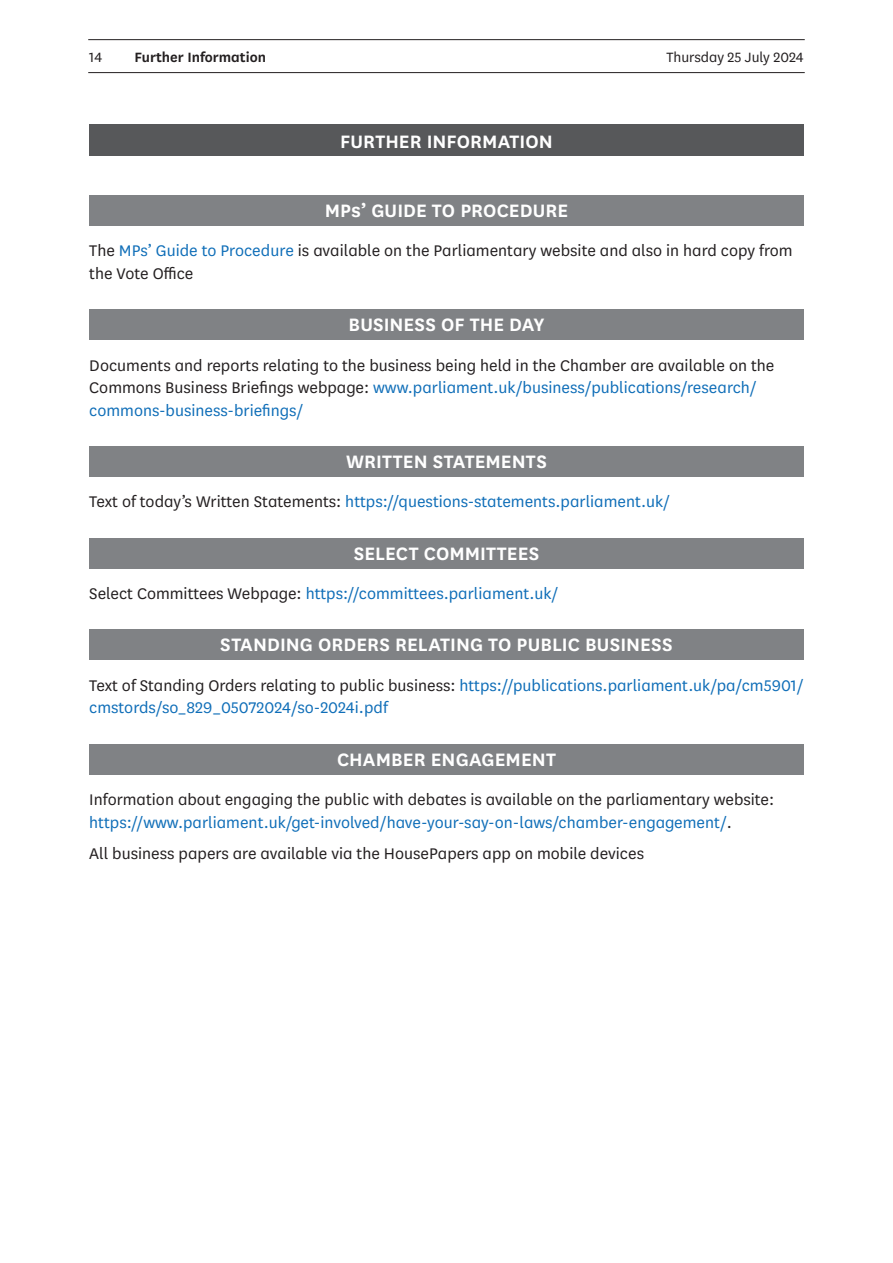
<style>
.page{position:relative;width:893px;height:1263px;background:#fff}
.page>*{position:absolute;margin:0;border:0;box-sizing:border-box;transform-origin:0 0}
.Heading2Grey{font:21px "National LFSN Semibold";letter-spacing:.005em;color:#fff}
.Heading1Grey{font:21px "National LFSN Semibold";letter-spacing:.005em;color:#fff}
.t1{font:18px/22.5px "National LFSN Book";color:#231f20}
.t2{font:18px/22.5px "National LFSN Book";color:#0f6eb8}
.t3{font:15.75px "National LFSN Book";color:#231f20}
.t4{font:15.75px "National LFSN Semibold";color:#231f20}
.s1{color:#0f6eb8}
.s2{color:#231f20}
</style>
<div class="page">
<hr style="left:88px;top:72px;width:717px;height:1px;background:#231f20">
<hr style="left:88px;top:39px;width:717px;height:1px;background:#231f20">
<div style="left:89px;top:124px;width:715px;height:32px;background:#57585a"></div>
<div style="left:89px;top:195px;width:715px;height:31px;background:#808285"></div>
<div style="left:89px;top:309px;width:715px;height:31px;background:#808285"></div>
<div style="left:89px;top:446px;width:715px;height:31px;background:#808285"></div>
<div style="left:89px;top:538px;width:715px;height:30px;background:#808285"></div>
<div style="left:89px;top:629px;width:715px;height:31px;background:#808285"></div>
<div style="left:89px;top:744px;width:715px;height:30px;background:#808285"></div>
<p class="t3" style="left:89px;top:47px;width:14px">14</p>
<p class="t4" style="left:134px;top:46px;width:133px">Further Information</p>
<p class="t3" style="left:666px;top:47px;width:139px">Thursday 25 July 2024</p>
<h2 class="Heading1Grey" style="left:340px;top:127px;width:214px">FURTHER INFORMATION</h2>
<h2 class="Heading2Grey" style="left:325px;top:196px;width:245px">MPS’ GUIDE TO PROCEDURE</h2>
<p class="t1" style="left:89px;top:239px;width:705px">The <span class="s1">MPs’ Guide to Procedure</span> is available on the Parliamentary website and also in hard copy from the Vote Office</p>
<h2 class="Heading2Grey" style="left:348px;top:310px;width:173px">BUSINESS OF THE DAY</h2>
<p class="t1" style="left:89px;top:353px;width:687px">Documents and reports relating to the business being held in the Chamber are available on the<br>Commons Business Briefings webpage: <span class="s1">www.parliament.uk/business/publications/research/ commons-business-briefings/</span></p>
<h2 class="Heading2Grey" style="left:346px;top:447px;width:201px">WRITTEN STATEMENTS</h2>
<p class="t2" style="left:89px;top:490px;width:582px"><span class="s2">Text of today’s Written Statements:</span> https://questions-statements.parliament.uk/</p>
<h2 class="Heading2Grey" style="left:354px;top:539px;width:186px">SELECT COMMITTEES</h2>
<p class="t2" style="left:89px;top:582px;width:471px"><span class="s2">Select Committees Webpage:</span> https://committees.parliament.uk/</p>
<h2 class="Heading2Grey" style="left:220px;top:630px;width:442px">STANDING ORDERS RELATING TO PUBLIC BUSINESS</h2>
<p class="t2" style="left:89px;top:673px;width:716px"><span class="s2">Text of Standing Orders relating to public business:</span> https://publications.parliament.uk/pa/cm5901/ cmstords/so_829_05072024/so-2024i.pdf</p>
<h2 class="Heading2Grey" style="left:337px;top:745px;width:220px">CHAMBER ENGAGEMENT</h2>
<p class="t1" style="left:89px;top:788px;width:686px">Information about engaging the public with debates is available on the parliamentary website: <span class="s1">https://www.parliament.uk/get-involved/have-your-say-on-laws/chamber-engagement/</span>.</p>
<p class="t1" style="left:89px;top:841px;width:556px">All business papers are available via the HousePapers app on mobile devices</p>
</div>
